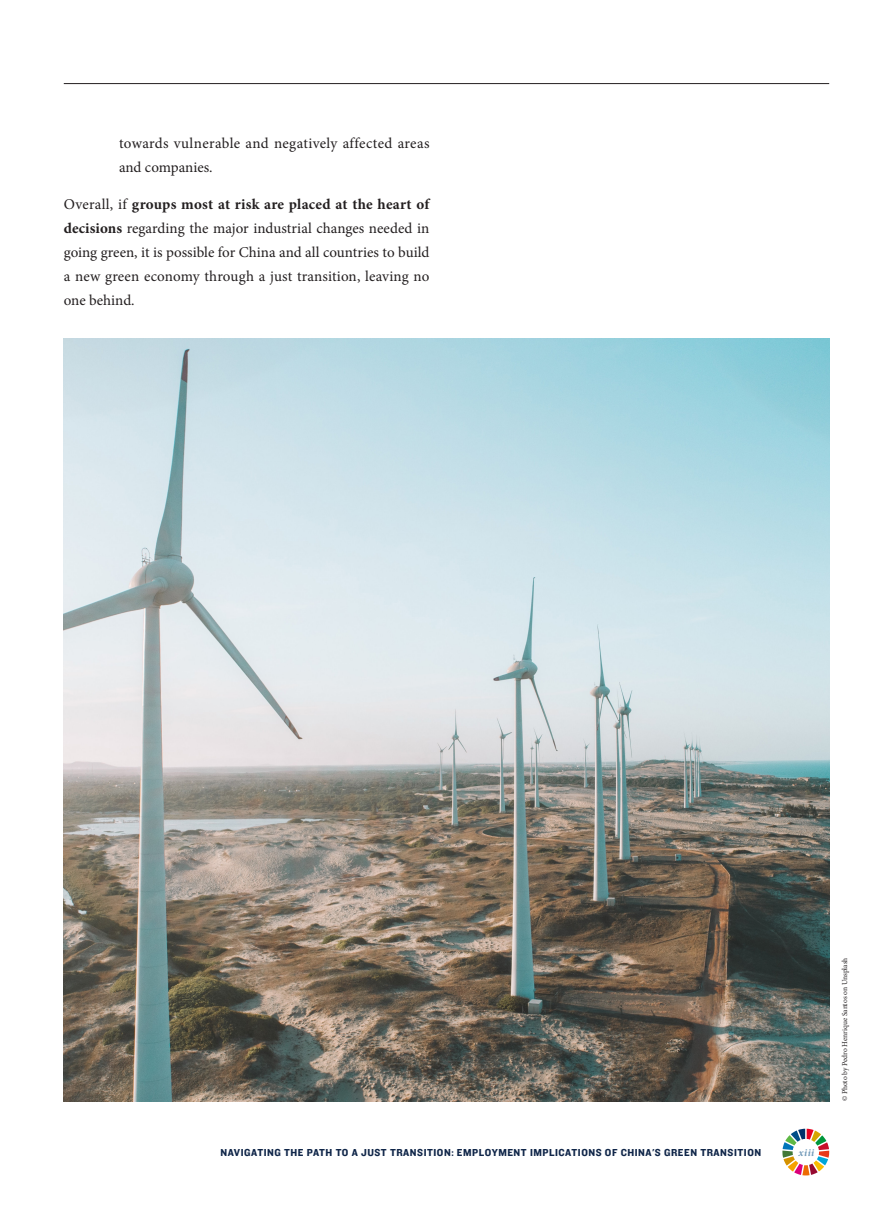
<style>
.page{position:relative;width:893px;height:1212px;background:#fff}
.page>*{position:absolute;margin:0;border:0;box-sizing:border-box;transform-origin:0 0}
.bodytext_单栏{font:15px/24px "Minion Pro";letter-spacing:.01em;color:#231f20}
.t1{font:10.5px "Knockout 51 Middleweight";letter-spacing:.05em;color:#102649}
.t2{font:italic 700 10.5px "Minion Pro";color:#6e97b7}
.版权{font:7.5px "Minion Pro";letter-spacing:-.005em;color:#231f20}
.s1{font-weight:700}
</style>
<div class="page">
<hr style="left:64px;top:83px;width:765px;height:1px;background:#231f20">
<svg style="left:782px;top:1129px;width:47px;height:46px"></svg>
<img style="left:64px;top:338px;width:765px;height:763px">
<p class="bodytext_单栏" style="left:119px;top:132px;width:312px">towards vulnerable and negatively affected areas and companies.</p>
<p class="bodytext_单栏" style="left:64px;top:192px;width:367px;text-align:justify">Overall, if <span class="s1">groups most at risk are placed at the heart of decisions</span> regarding the major industrial changes needed in going green, it is possible for China and all countries to build a new green economy through a just transition, leaving no one behind.</p>
<p class="t1" style="left:220px;top:1145px;width:542px">NAVIGATING THE PATH TO A JUST TRANSITION: EMPLOYMENT IMPLICATIONS OF CHINA'S GREEN TRANSITION</p>
<p class="t2" style="left:798px;top:1144px;width:17px">xiii</p>
<p class="版权" style="left:840px;top:1101px;width:145px;rotate:-90deg">© Photo by Pedro Henrique Santos on Unsplash</p>
</div>
